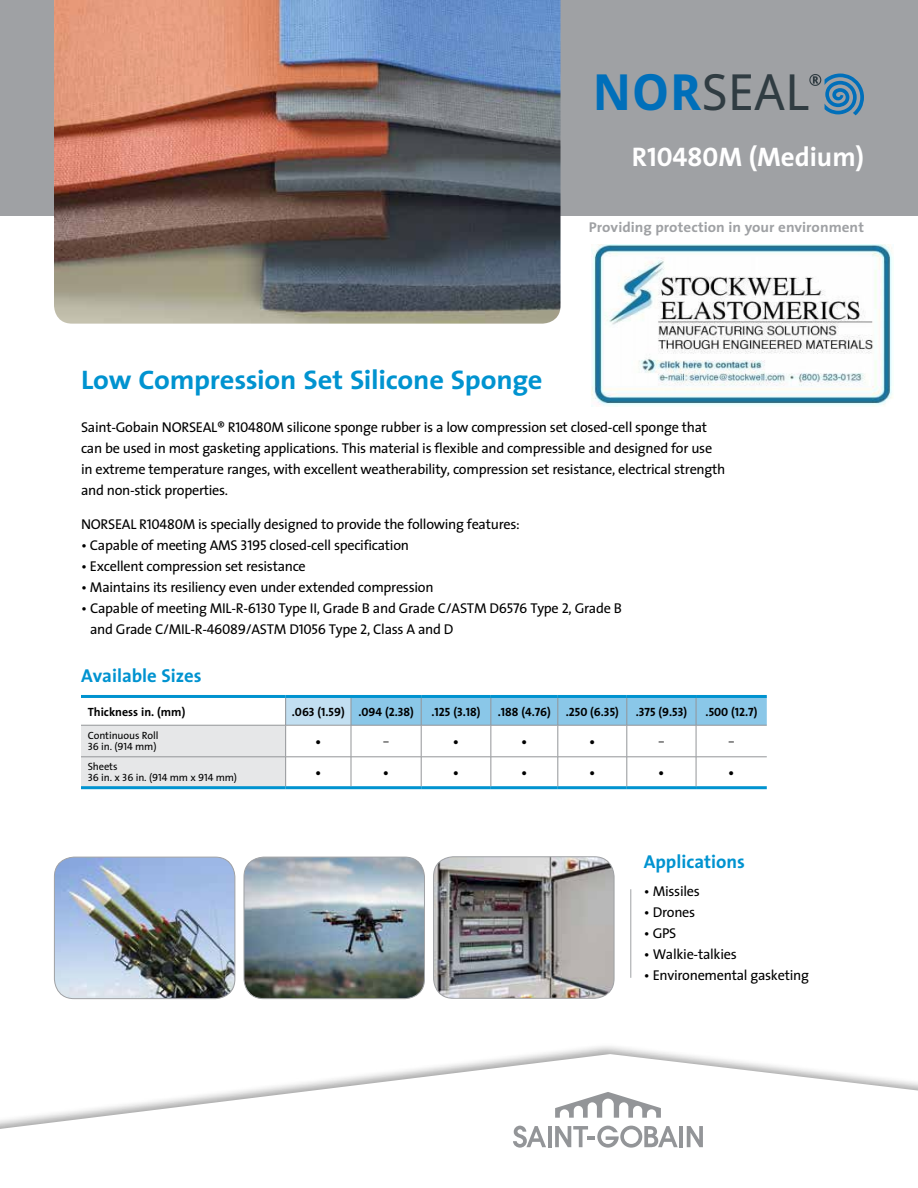
<style>
.page{position:relative;width:918px;height:1188px;background:#fff}
.page>*{position:absolute;margin:0;border:0;box-sizing:border-box;transform-origin:0 0}
.t1{font:49.8px "Droid Sans";color:#303c42}
.t2{font:700 27px "The Sans";letter-spacing:-.01em;color:#0093d0;scale:1.06 1}
.t3{font:700 27px "The Sans";color:#fff}
.t4{font:700 18.75px "The Sans";color:#0093d0}
.t5{font:16.5px "The Sans";color:#000}
.t6{font:16.5px "The Sans Caps";color:#000}
.t7{font:14.25px/21px "The Sans";letter-spacing:-.02em;color:#000}
.t8{font:700 14.25px "The Sans";letter-spacing:.005em;color:#9fa1a4;scale:1.06 1}
.t9{font:12px "The Sans Bold Caps";color:#000}
.t10{font:700 12px "The Sans";color:#000}
.t11{font:10.5px/11.2px "The Sans";letter-spacing:-.01em;color:#000}
.t12{font:10.5px "The Sans Caps";color:#000}
.s1{font-weight:700;color:#006fba}
.s2{font-family:"The Sans Bold Caps";font-weight:400}
.s3{font-family:"The Sans Caps"}
</style>
<div class="page">
<svg style="left:0;top:1054px;width:918px;height:94px"></svg>
<svg style="left:555px;top:1092px;width:106px;height:26px"></svg>
<hr style="left:679px;top:1126px;width:4px;height:21px;background:#939598">
<svg style="left:687px;top:1126px;width:16px;height:21px"></svg>
<hr style="left:548px;top:1126px;width:3px;height:21px;background:#939598">
<svg style="left:513px;top:1126px;width:33px;height:22px"></svg>
<svg style="left:555px;top:1126px;width:123px;height:22px"></svg>
<div style="left:0;top:0;width:918px;height:216px;background:#9fa1a4"></div>
<hr style="left:630px;top:889px;width:1px;height:89px;background:#9fa1a4">
<svg style="left:809px;top:74px;width:55px;height:41px"></svg>
<div style="left:286px;top:696px;width:65px;height:29px;background:#c2dff1"></div>
<svg style="left:81px;top:698px;width:205px;height:88px"></svg>
<hr style="left:286px;top:757px;width:65px;height:1px;background:#939598">
<hr style="left:351px;top:757px;width:70px;height:1px;background:#939598">
<hr style="left:421px;top:757px;width:70px;height:1px;background:#939598">
<hr style="left:491px;top:757px;width:67px;height:1px;background:#939598">
<hr style="left:558px;top:757px;width:69px;height:1px;background:#939598">
<hr style="left:627px;top:757px;width:69px;height:1px;background:#939598">
<hr style="left:696px;top:757px;width:71px;height:1px;background:#939598">
<hr style="left:285px;top:725px;width:1px;height:32px;background:#939598">
<hr style="left:81px;top:786px;width:205px;height:3px;background:#0093d0">
<hr style="left:286px;top:786px;width:65px;height:3px;background:#0093d0">
<hr style="left:351px;top:786px;width:70px;height:3px;background:#0093d0">
<hr style="left:421px;top:786px;width:70px;height:3px;background:#0093d0">
<hr style="left:491px;top:786px;width:67px;height:3px;background:#0093d0">
<hr style="left:558px;top:786px;width:69px;height:3px;background:#0093d0">
<hr style="left:627px;top:786px;width:69px;height:3px;background:#0093d0">
<hr style="left:696px;top:786px;width:71px;height:3px;background:#0093d0">
<hr style="left:81px;top:695px;width:205px;height:3px;background:#0093d0">
<hr style="left:286px;top:695px;width:65px;height:3px;background:#0093d0">
<hr style="left:351px;top:695px;width:70px;height:3px;background:#0093d0">
<hr style="left:421px;top:695px;width:70px;height:3px;background:#0093d0">
<hr style="left:491px;top:695px;width:67px;height:3px;background:#0093d0">
<hr style="left:558px;top:695px;width:69px;height:3px;background:#0093d0">
<hr style="left:627px;top:695px;width:69px;height:3px;background:#0093d0">
<hr style="left:696px;top:695px;width:71px;height:3px;background:#0093d0">
<hr style="left:81px;top:725px;width:205px;height:1px;background:#939598">
<hr style="left:286px;top:725px;width:65px;height:1px;background:#939598">
<hr style="left:351px;top:725px;width:70px;height:1px;background:#939598">
<hr style="left:421px;top:725px;width:70px;height:1px;background:#939598">
<hr style="left:491px;top:725px;width:67px;height:1px;background:#939598">
<hr style="left:558px;top:725px;width:69px;height:1px;background:#939598">
<hr style="left:627px;top:725px;width:69px;height:1px;background:#939598">
<hr style="left:696px;top:725px;width:71px;height:1px;background:#939598">
<svg style="left:351px;top:696px;width:416px;height:29px;background:#80c2e4"></svg>
<hr style="left:351px;top:725px;width:1px;height:32px;background:#939598">
<hr style="left:421px;top:725px;width:1px;height:32px;background:#939598">
<hr style="left:491px;top:725px;width:1px;height:32px;background:#939598">
<hr style="left:558px;top:725px;width:1px;height:32px;background:#939598">
<hr style="left:627px;top:725px;width:1px;height:32px;background:#939598">
<hr style="left:696px;top:725px;width:1px;height:32px;background:#939598">
<svg style="left:351px;top:757px;width:1px;height:29px"></svg>
<svg style="left:421px;top:757px;width:1px;height:29px"></svg>
<svg style="left:491px;top:757px;width:1px;height:29px"></svg>
<svg style="left:558px;top:757px;width:1px;height:29px"></svg>
<svg style="left:627px;top:757px;width:1px;height:29px"></svg>
<svg style="left:696px;top:757px;width:1px;height:29px"></svg>
<img style="left:434px;top:857px;width:180px;height:141px">
<div style="left:433px;top:856px;width:181px;height:143px;border:1px solid #9fa1a4;border-radius:20px"></div>
<img style="left:244px;top:857px;width:180px;height:142px">
<div style="left:244px;top:857px;width:181px;height:142px;border:1px solid #9fa1a4;border-radius:20px"></div>
<img style="left:54px;top:857px;width:181px;height:142px">
<div style="left:54px;top:857px;width:181px;height:142px;border:1px solid #9fa1a4;border-radius:20px"></div>
<img style="left:54px;top:0;width:507px;height:324px">
<img style="left:592px;top:244px;width:302px;height:163px">
<h1 class="t1" style="left:593px;top:57px;width:218px"><span class="s1">NOR</span>SEAL</h1>
<h2 class="t3" style="left:632px;top:134px;width:234px">R<span class="s2">10480M</span> (Medium)</h2>
<p class="t8" style="left:589px;top:215px;width:261px">Providing protection in your environment</p>
<h2 class="t2" style="left:81px;top:357px;width:437px">Low Compression Set Silicone Sponge</h2>
<p class="t7" style="left:81px;top:416px;width:646px">Saint-Gobain NORSEAL<span class="s3">®</span> R<span class="s3">10480M</span> silicone sponge rubber is a low compression set closed-cell sponge that can be used in most gasketing applications. This material is flexible and compressible and designed for use in extreme temperature ranges, with excellent weatherability, compression set resistance, electrical strength and non-stick properties.</p>
<p class="t7" style="left:81px;top:513px;width:440px">NORSEAL R<span class="s3">10480M</span> is specially designed to provide the following features:</p>
<p class="t7" style="left:81px;top:534px;width:330px">• Capable of meeting AMS <span class="s3">3195</span> closed-cell specification</p>
<p class="t7" style="left:81px;top:555px;width:226px">• Excellent compression set resistance</p>
<p class="t7" style="left:81px;top:576px;width:354px">• Maintains its resiliency even under extended compression</p>
<p class="t7" style="left:90px;top:597px;width:533px;text-indent:-9px">• Capable of meeting MIL-R-<span class="s3">6130</span> Type II, Grade B and Grade C/ASTM <span class="s3">D6576</span> Type <span class="s3">2</span>, Grade B and Grade C/MIL-R-<span class="s3">46089</span>/ASTM D<span class="s3">1056</span> Type <span class="s3">2</span>, Class A and D</p>
<h3 class="t4" style="left:81px;top:660px;width:122px">Available Sizes</h3>
<p class="t10" style="left:88px;top:702px;width:99px">Thickness in. (mm)</p>
<p class="t9" style="left:292px;top:702px;width:123px">.063 (1.59) .094 (2.38)</p>
<p class="t9" style="left:432px;top:702px;width:50px">.125 (3.18)</p>
<p class="t9" style="left:498px;top:702px;width:123px">.188 (4.76) .250 (6.35)</p>
<p class="t9" style="left:636px;top:702px;width:53px">.375 (9.53)</p>
<p class="t9" style="left:706px;top:702px;width:53px">.500 (12.7)</p>
<p class="t11" style="left:88px;top:730px;width:72px">Continuous Roll<br><span class="s3">36</span> in. (<span class="s3">914</span> mm)</p>
<p class="t6" style="left:315px;top:728px;width:9px">•</p>
<p class="t12" style="left:383px;top:733px;width:7px">–</p>
<p class="t5" style="left:452px;top:728px;width:9px">•</p>
<p class="t5" style="left:521px;top:728px;width:9px">•</p>
<p class="t5" style="left:589px;top:728px;width:9px">•</p>
<p class="t12" style="left:659px;top:733px;width:7px">–</p>
<p class="t12" style="left:729px;top:733px;width:7px">–</p>
<p class="t11" style="left:88px;top:760px;width:151px">Sheets<br><span class="s3">36</span> in. x <span class="s3">36</span> in. (<span class="s3">914</span> mm x <span class="s3">914</span> mm)</p>
<p class="t6" style="left:315px;top:758px;width:9px">•</p>
<p class="t5" style="left:383px;top:758px;width:9px">•</p>
<p class="t5" style="left:452px;top:758px;width:9px">•</p>
<p class="t5" style="left:521px;top:758px;width:9px">•</p>
<p class="t5" style="left:589px;top:758px;width:9px">•</p>
<p class="t5" style="left:658px;top:758px;width:9px">•</p>
<p class="t5" style="left:728px;top:758px;width:9px">•</p>
<h3 class="t4" style="left:644px;top:846px;width:103px">Applications</h3>
<p class="t7" style="left:644px;top:880px;width:58px">• Missiles</p>
<p class="t7" style="left:644px;top:901px;width:53px">• Drones</p>
<p class="t7" style="left:644px;top:922px;width:34px">• GPS</p>
<p class="t7" style="left:644px;top:943px;width:95px">• Walkie-talkies</p>
<p class="t7" style="left:644px;top:964px;width:167px">• Environemental gasketing</p>
</div>
